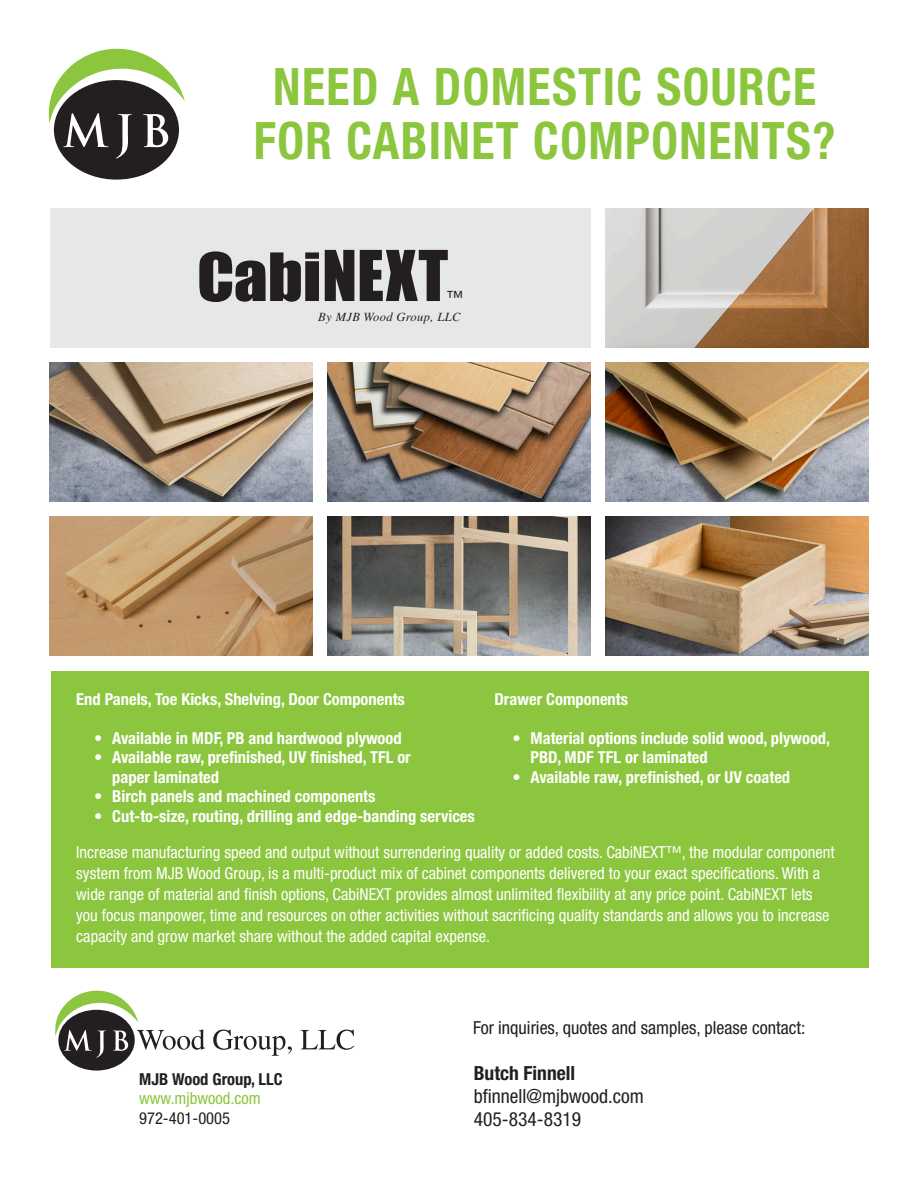
<style>
.page{position:relative;width:918px;height:1188px;background:#fff}
.page>*{position:absolute;margin:0;border:0;box-sizing:border-box;transform-origin:0 0}
.t1{font:61.5px "Impact";color:#231f20;scale:1.1 1}
.t2{font:700 condensed 51.75px "Helvetica Neue LT Std";letter-spacing:.03em;color:#8bc63e;scale:.93 1}
.t3{font:condensed 19.5px/23px "Helvetica Neue LT Std";color:#231f20}
.t4{font:condensed 18px "Helvetica Neue LT Std";color:#231f20}
.t5{font:condensed 16.95px "Helvetica Neue LT Std";color:#231f20}
.t6{font:condensed 16.5px/21px "Helvetica Neue LT Std";color:#fff}
.t7{font:700 condensed 16.5px "Helvetica Neue LT Std";color:#fff}
.t8{font:700 condensed 16.5px "Helvetica Neue LT Std";color:#231f20}
.t9{font:condensed 16.5px "Helvetica Neue LT Std";color:#8bc63e}
.t10{font:condensed 16.5px "Helvetica Neue LT Std";color:#231f20}
.t11{font:italic 12.45px "Times";letter-spacing:.03em;color:#231f20}
.s1{font-size:64.65px}
.s2{font-weight:700}
</style>
<div class="page">
<div style="left:51px;top:671px;width:817px;height:297px;background:#8bc63e"></div>
<svg style="left:213px;top:1030px;width:79px;height:26px"></svg>
<svg style="left:301px;top:1030px;width:53px;height:20px"></svg>
<div style="left:58px;top:1010px;width:77px;height:61px;background:#231f20;border-radius:50%"></div>
<svg style="left:55px;top:990px;width:150px;height:68px"></svg>
<div style="left:54px;top:80px;width:125px;height:100px;background:#231f20;border-radius:50%"></div>
<svg style="left:48px;top:48px;width:137px;height:110px"></svg>
<img style="left:50px;top:362px;width:262px;height:140px">
<img style="left:606px;top:362px;width:262px;height:140px">
<img style="left:328px;top:362px;width:263px;height:140px">
<img style="left:328px;top:517px;width:263px;height:139px">
<img style="left:50px;top:517px;width:262px;height:139px">
<img style="left:606px;top:517px;width:262px;height:139px">
<img style="left:606px;top:208px;width:262px;height:139px">
<div style="left:50px;top:208px;width:541px;height:139px;background:#e6e7e9"></div>
<p class="t2" style="left:273px;top:55px;width:585px">NEED A DOMESTIC SOURCE</p>
<p class="t2" style="left:254px;top:109px;width:627px">FOR CABINET COMPONENTS?</p>
<p class="t1" style="left:197px;top:229px;width:230px">Cabi<span class="s1">NEXT</span></p>
<p class="t5" style="left:447px;top:288px;width:18px">™</p>
<p class="t11" style="left:318px;top:310px;width:144px">By MJB Wood Group, LLC</p>
<p class="t7" style="left:76px;top:689px;width:330px">End Panels, Toe Kicks, Shelving, Door Components</p>
<p class="t7" style="left:94px;top:728px;width:309px">• Available in MDF, PB and hardwood plywood</p>
<p class="t7" style="left:94px;top:747px;width:318px">• Available raw, prefinished, UV finished, TFL or</p>
<p class="t7" style="left:112px;top:767px;width:108px">paper laminated</p>
<p class="t7" style="left:94px;top:786px;width:283px">• Birch panels and machined components</p>
<p class="t7" style="left:94px;top:806px;width:382px">• Cut-to-size, routing, drilling and edge-banding services</p>
<p class="t6" style="left:76px;top:842px;width:760px">Increase manufacturing speed and output without surrendering quality or added costs. CabiNEXT™, the modular component system from MJB Wood Group, is a multi-product mix of cabinet components delivered to your exact specifications. With a wide range of material and finish options, CabiNEXT provides almost unlimited flexibility at any price point. CabiNEXT lets you focus manpower, time and resources on other activities without sacrificing quality standards and allows you to increase capacity and grow market share without the added capital expense.</p>
<p class="t7" style="left:495px;top:689px;width:135px">Drawer Components</p>
<p class="t7" style="left:513px;top:728px;width:319px">• Material options include solid wood, plywood,</p>
<p class="t7" style="left:531px;top:747px;width:179px">PBD, MDF TFL or laminated</p>
<p class="t7" style="left:513px;top:767px;width:279px">• Available raw, prefinished, or UV coated</p>
<p class="t8" style="left:139px;top:1069px;width:145px">MJB Wood Group, LLC</p>
<p class="t9" style="left:139px;top:1089px;width:123px">www.mjbwood.com</p>
<p class="t10" style="left:139px;top:1108px;width:92px">972-401-0005</p>
<p class="t4" style="left:473px;top:1017px;width:334px">For inquiries, quotes and samples, please contact:</p>
<p class="t3" style="left:474px;top:1061px;width:172px"><span class="s2">Butch Finnell </span>bfinnell@mjbwood.com<br>405-834-8319</p>
</div>
